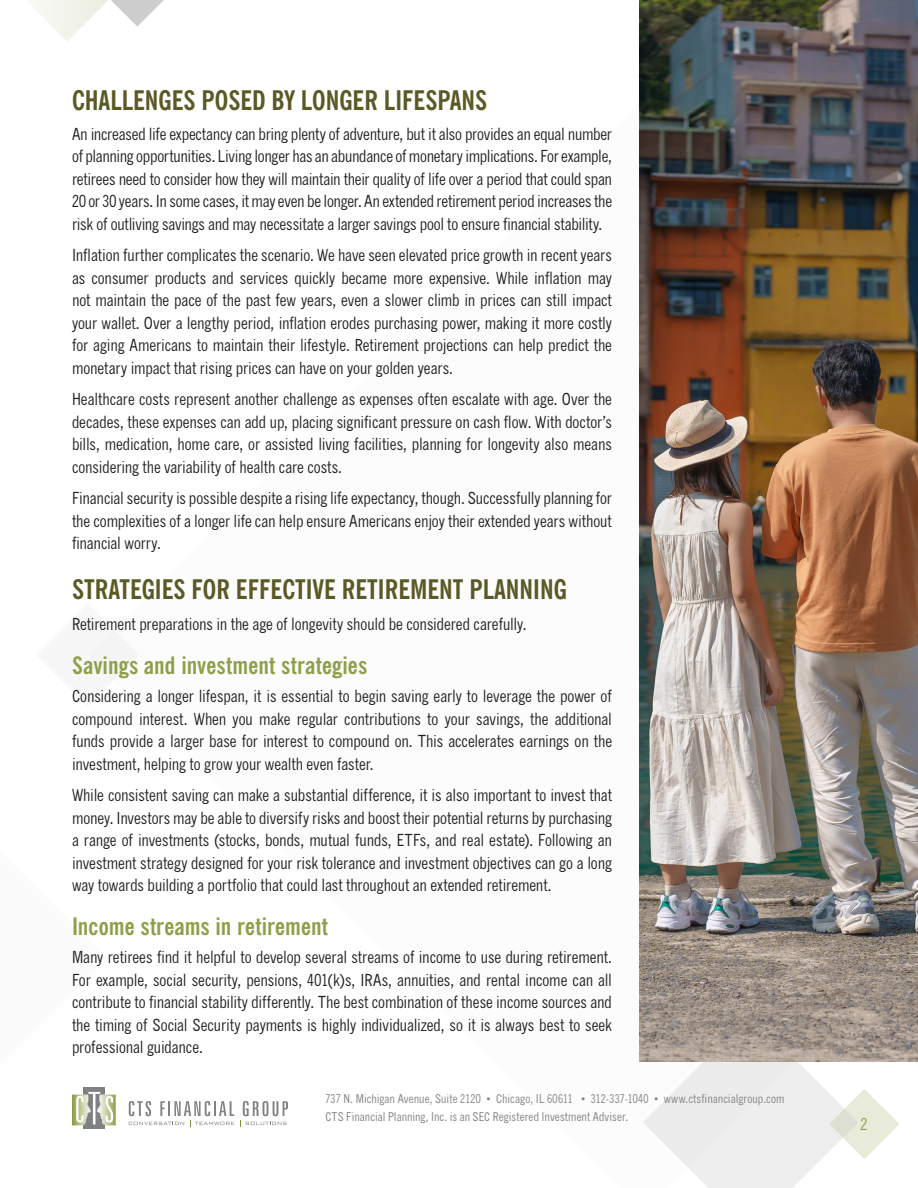
<style>
.page{position:relative;width:918px;height:1188px;background:#fff}
.page>*{position:absolute;margin:0;border:0;box-sizing:border-box;transform-origin:0 0}
.t1{font:700 condensed 27px "News Gothic BT";color:#5b5925}
.H3{font:700 condensed 24px "News Gothic BT";letter-spacing:.005em;color:#8d9f47}
.t2{font:condensed 16.5px/22.5px "News Gothic MT Std";letter-spacing:-.005em;color:#1f2020;text-align:justify}
.t3{font:condensed 16.5px "News Gothic MT Std";color:#8d9f47}
.t4{font:condensed 12px "News Gothic MT Std";letter-spacing:.01em;color:#808284}
.t5{font:condensed 12px "News Gothic MT Std";letter-spacing:.01em;color:#808184}
</style>
<div class="page">
<svg style="left:33px;top:0;width:131px;height:41px"></svg>
<svg style="left:643px;top:1062px;width:256px;height:126px"></svg>
<svg style="left:72px;top:1087px;width:44px;height:42px"></svg>
<svg style="left:129px;top:1101px;width:159px;height:26px"></svg>
<img style="left:639px;top:0;width:279px;height:1062px">
<h2 class="t1" style="left:72px;top:83px;width:417px">CHALLENGES POSED BY LONGER LIFESPANS</h2>
<p class="t2" style="left:72px;top:122px;width:542px">An increased life expectancy can bring plenty of adventure, but it also provides an equal number of planning opportunities. Living longer has an abundance of monetary implications. For example, retirees need to consider how they will maintain their quality of life over a period that could span 20 or 30 years. In some cases, it may even be longer. An extended retirement period increases the risk of outliving savings and may necessitate a larger savings pool to ensure financial stability.</p>
<p class="t2" style="left:72px;top:244px;width:542px">Inflation further complicates the scenario. We have seen elevated price growth in recent years as consumer products and services quickly became more expensive. While inflation may not maintain the pace of the past few years, even a slower climb in prices can still impact your wallet. Over a lengthy period, inflation erodes purchasing power, making it more costly for aging Americans to maintain their lifestyle. Retirement projections can help predict the monetary impact that rising prices can have on your golden years.</p>
<p class="t2" style="left:72px;top:388px;width:542px">Healthcare costs represent another challenge as expenses often escalate with age. Over the decades, these expenses can add up, placing significant pressure on cash flow. With doctor’s bills, medication, home care, or assisted living facilities, planning for longevity also means considering the variability of health care costs.</p>
<p class="t2" style="left:72px;top:487px;width:542px">Financial security is possible despite a rising life expectancy, though. Successfully planning for the complexities of a longer life can help ensure Americans enjoy their extended years without financial worry.</p>
<h2 class="t1" style="left:72px;top:572px;width:496px">STRATEGIES FOR EFFECTIVE RETIREMENT PLANNING</h2>
<p class="t2" style="left:72px;top:613px;width:456px">Retirement preparations in the age of longevity should be considered carefully.</p>
<p class="H3" style="left:72px;top:650px;width:297px">Savings and investment strategies</p>
<p class="t2" style="left:72px;top:685px;width:542px">Considering a longer lifespan, it is essential to begin saving early to leverage the power of compound interest. When you make regular contributions to your savings, the additional funds provide a larger base for interest to compound on. This accelerates earnings on the investment, helping to grow your wealth even faster.</p>
<p class="t2" style="left:72px;top:784px;width:542px">While consistent saving can make a substantial difference, it is also important to invest that money. Investors may be able to diversify risks and boost their potential returns by purchasing a range of investments (stocks, bonds, mutual funds, ETFs, and real estate). Following an investment strategy designed for your risk tolerance and investment objectives can go a long way towards building a portfolio that could last throughout an extended retirement.</p>
<p class="H3" style="left:72px;top:911px;width:258px">Income streams in retirement</p>
<p class="t2" style="left:72px;top:946px;width:542px">Many retirees find it helpful to develop several streams of income to use during retirement.<br>For example, social security, pensions, 401(k)s, IRAs, annuities, and rental income can all contribute to financial stability differently. The best combination of these income sources and the timing of Social Security payments is highly individualized, so it is always best to seek professional guidance.</p>
<p class="t4" style="left:326px;top:1091px;width:460px">737 N. Michigan Avenue, Suite 2120 • Chicago, IL 60611 • 312-337-1040 • www.ctsfinancialgroup.com</p>
<p class="t5" style="left:326px;top:1109px;width:304px">CTS Financial Planning, Inc. is an SEC Registered Investment Adviser.</p>
<p class="t3" style="left:861px;top:1114px;width:8px">2</p>
</div>
